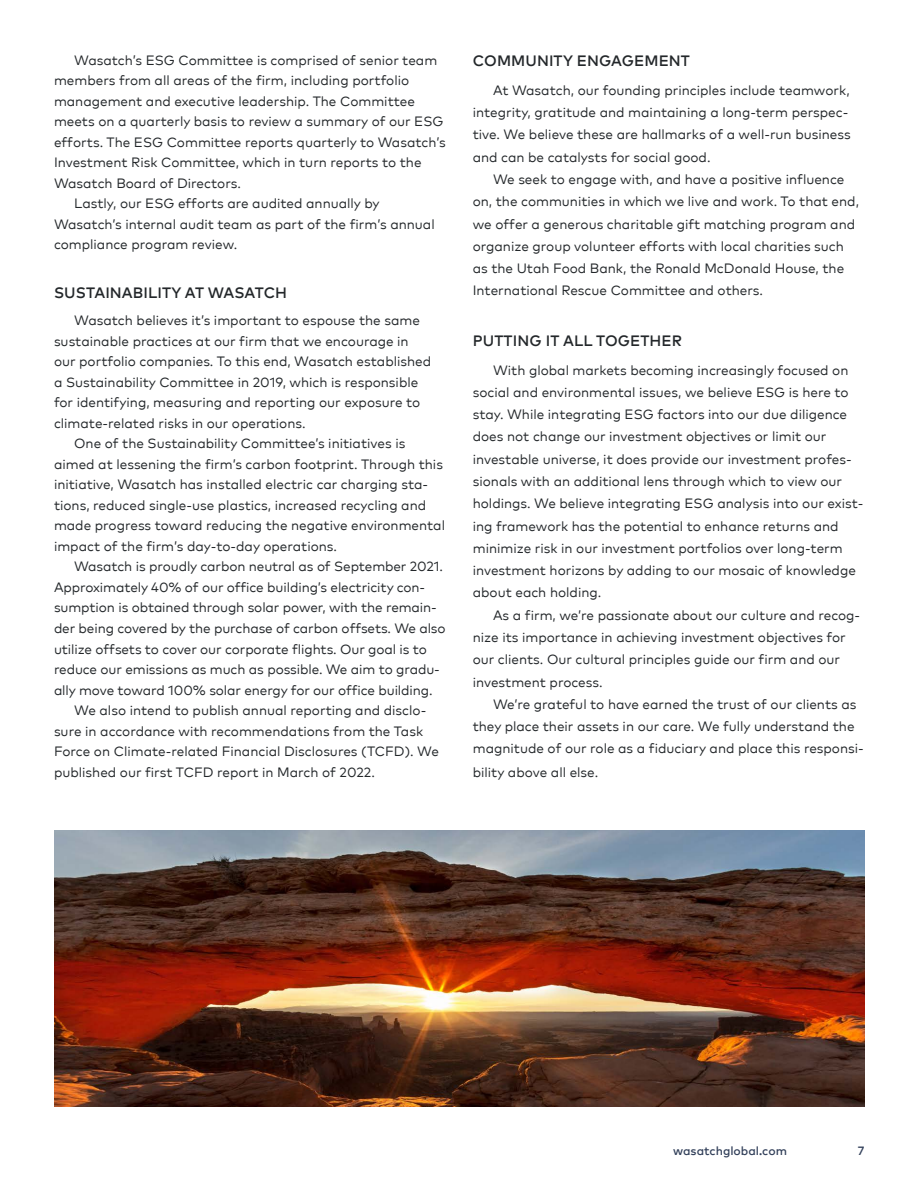
<style>
.page{position:relative;width:918px;height:1188px;background:#fff}
.page>*{position:absolute;margin:0;border:0;box-sizing:border-box;transform-origin:0 0}
.t1{font:500 15px "Mark Pro";letter-spacing:.005em;color:#23272a}
.t2{font:13.5px/22.4px "Mark Pro";color:#23272a}
.t3{font:500 12px "Mark Pro";color:#33415b}
</style>
<div class="page">
<img style="left:55px;top:831px;width:810px;height:276px">
<p class="t2" style="left:74px;top:48px;width:365px">Wasatch’s ESG Committee is comprised of senior team</p>
<p class="t2" style="left:54px;top:68px;width:357px">members from all areas of the firm, including portfolio</p>
<p class="t2" style="left:54px;top:89px;width:362px">management and executive leadership. The Committee</p>
<p class="t2" style="left:54px;top:109px;width:391px">meets on a quarterly basis to review a summary of our ESG</p>
<p class="t2" style="left:54px;top:130px;width:393px">efforts. The ESG Committee reports quarterly to Wasatch’s</p>
<p class="t2" style="left:54px;top:150px;width:369px">Investment Risk Committee, which in turn reports to the</p>
<p class="t2" style="left:54px;top:171px;width:189px">Wasatch Board of Directors.</p>
<p class="t2" style="left:74px;top:191px;width:307px">Lastly, our ESG efforts are audited annually by</p>
<p class="t2" style="left:54px;top:212px;width:382px">Wasatch’s internal audit team as part of the firm’s annual</p>
<p class="t2" style="left:54px;top:232px;width:185px">compliance program review.</p>
<p class="t1" style="left:54px;top:281px;width:235px">SUSTAINABILITY AT WASATCH</p>
<p class="t2" style="left:74px;top:308px;width:347px">Wasatch believes it’s important to espouse the same</p>
<p class="t2" style="left:54px;top:329px;width:356px">sustainable practices at our firm that we encourage in</p>
<p class="t2" style="left:54px;top:349px;width:379px">our portfolio companies. To this end, Wasatch established</p>
<p class="t2" style="left:54px;top:370px;width:366px">a Sustainability Committee in 2019, which is responsible</p>
<p class="t2" style="left:54px;top:390px;width:368px">for identifying, measuring and reporting our exposure to</p>
<p class="t2" style="left:54px;top:411px;width:253px">climate-related risks in our operations.</p>
<p class="t2" style="left:74px;top:431px;width:333px">One of the Sustainability Committee’s initiatives is</p>
<p class="t2" style="left:54px;top:452px;width:391px">aimed at lessening the firm’s carbon footprint. Through this</p>
<p class="t2" style="left:54px;top:472px;width:376px">initiative, Wasatch has installed electric car charging sta-</p>
<p class="t2" style="left:54px;top:493px;width:374px">tions, reduced single-use plastics, increased recycling and</p>
<p class="t2" style="left:54px;top:513px;width:393px">made progress toward reducing the negative environmental</p>
<p class="t2" style="left:54px;top:534px;width:285px">impact of the firm’s day-to-day operations.</p>
<p class="t2" style="left:74px;top:554px;width:370px">Wasatch is proudly carbon neutral as of September 2021.</p>
<p class="t2" style="left:54px;top:575px;width:373px">Approximately 40% of our office building’s electricity con-</p>
<p class="t2" style="left:54px;top:595px;width:384px">sumption is obtained through solar power, with the remain-</p>
<p class="t2" style="left:54px;top:616px;width:393px">der being covered by the purchase of carbon offsets. We also</p>
<p class="t2" style="left:54px;top:637px;width:374px">utilize offsets to cover our corporate flights. Our goal is to</p>
<p class="t2" style="left:54px;top:657px;width:387px">reduce our emissions as much as possible. We aim to gradu-</p>
<p class="t2" style="left:54px;top:678px;width:380px">ally move toward 100% solar energy for our office building.</p>
<p class="t2" style="left:74px;top:698px;width:354px">We also intend to publish annual reporting and disclo-</p>
<p class="t2" style="left:54px;top:719px;width:371px">sure in accordance with recommendations from the Task</p>
<p class="t2" style="left:54px;top:739px;width:386px">Force on Climate-related Financial Disclosures (TCFD). We</p>
<p class="t2" style="left:54px;top:760px;width:323px">published our first TCFD report in March of 2022.</p>
<p class="t1" style="left:473px;top:49px;width:219px">COMMUNITY ENGAGEMENT</p>
<p class="t2" style="left:473px;top:78px;width:380px;text-indent:20px">At Wasatch, our founding principles include teamwork, integrity, gratitude and maintaining a long-term perspec&shy;tive. We believe these are hallmarks of a well-run business and can be catalysts for social good.</p>
<p class="t2" style="left:473px;top:167px;width:388px;text-indent:20px">We seek to engage with, and have a positive influence on, the communities in which we live and work. To that end, we offer a generous charitable gift matching program and organize group volunteer efforts with local charities such as the Utah Food Bank, the Ronald McDonald House, the International Rescue Committee and others.</p>
<p class="t1" style="left:473px;top:329px;width:211px">PUTTING IT ALL TOGETHER</p>
<p class="t2" style="left:473px;top:358px;width:392px;text-indent:20px">With global markets becoming increasingly focused on social and environmental issues, we believe ESG is here to stay. While integrating ESG factors into our due diligence does not change our investment objectives or limit our investable universe, it does provide our investment profes&shy;sionals with an additional lens through which to view our holdings. We believe integrating ESG analysis into our exist&shy;ing framework has the potential to enhance returns and minimize risk in our investment portfolios over long-term investment horizons by adding to our mosaic of knowledge about each holding.</p>
<p class="t2" style="left:473px;top:603px;width:389px;text-indent:20px">As a firm, we’re passionate about our culture and recog&shy;nize its importance in achieving investment objectives for our clients. Our cultural principles guide our firm and our investment process.</p>
<p class="t2" style="left:473px;top:692px;width:393px;text-indent:20px">We’re grateful to have earned the trust of our clients as they place their assets in our care. We fully understand the magnitude of our role as a fiduciary and place this responsi&shy;bility above all else.</p>
<p class="t3" style="left:673px;top:1142px;width:115px">wasatchglobal.com</p>
<p class="t3" style="left:858px;top:1142px;width:8px">7</p>
</div>
